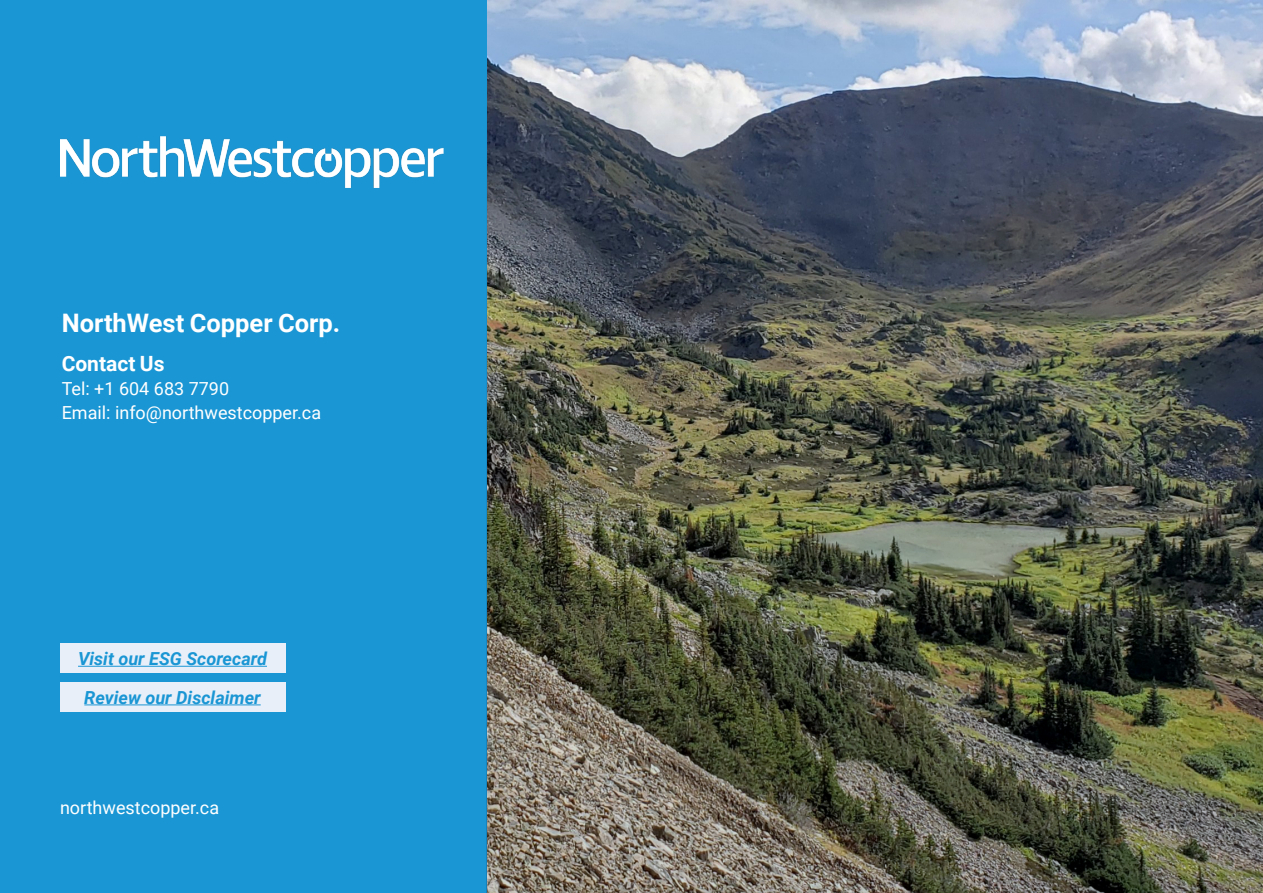
<style>
.page{position:relative;width:1263px;height:893px;background:#fff}
.page>*{position:absolute;margin:0;border:0;box-sizing:border-box;transform-origin:0 0}
.t1{font:700 25.5px "Roboto";color:#fff}
.t2{font:700 21px "Roboto";color:#fff}
.t3{font:18px/24px "Roboto";color:#fff}
.t4{font:italic 700 18px "Roboto";color:#1a96d4}
</style>
<div class="page">
<div style="left:0;top:0;width:486px;height:893px;background:#1a96d4"></div>
<img style="left:60px;top:137px;width:383px;height:50px">
<div style="left:60px;top:644px;width:225px;height:29px;background:#e8eff9"></div>
<div style="left:60px;top:683px;width:225px;height:29px;background:#e8eff9"></div>
<hr style="left:84px;top:704px;width:177px;height:1px;background:#1a96d4">
<img style="left:486px;top:0;width:777px;height:893px">
<hr style="left:78px;top:666px;width:189px;height:1px;background:#1a96d4">
<h1 class="t1" style="left:62px;top:305px;width:280px">NorthWest Copper Corp.</h1>
<p class="t2" style="left:62px;top:348px;width:104px">Contact Us</p>
<p class="t3" style="left:62px;top:375px;width:261px">Tel: +1 604 683 7790<br>Email: info@northwestcopper.ca</p>
<p class="t4" style="left:78px;top:646px;width:190px">Visit our ESG Scorecard</p>
<p class="t4" style="left:84px;top:685px;width:178px">Review our Disclaimer</p>
<p class="t3" style="left:60px;top:795px;width:161px">northwestcopper.ca</p>
</div>
